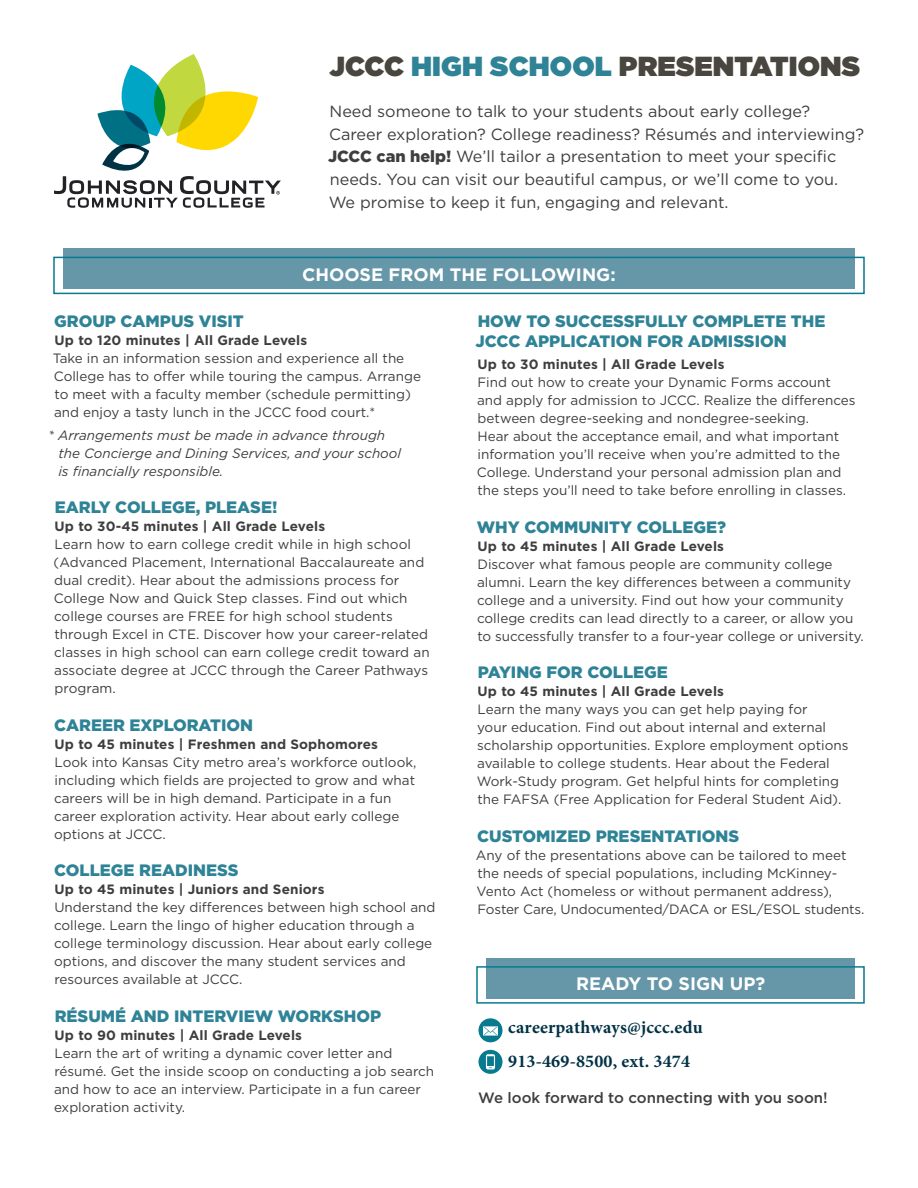
<style>
.page{position:relative;width:918px;height:1188px;background:#fff}
.page>*{position:absolute;margin:0;border:0;box-sizing:border-box;transform-origin:0 0}
.t1{font:900 27.45px "Gotham";letter-spacing:.005em;color:#49453f}
.t2{font:700 18px "Minion Pro";letter-spacing:.01em;color:#003245}
.t3{font:700 18px "Gotham";color:#fff}
.t4{font:900 16.5px/19.5px "Gotham";color:#2f8396}
.t5{font:16.2px/22.6px "Gotham";color:#3e3e3f}
.t6{font:500 15px "Gotham";color:#3e3e3f}
.t7{font:13.5px/18px "Gotham";color:#3e3e3f}
.t8{font:700 13.5px "Gotham";letter-spacing:.01em;color:#3e3e3f}
.t9{font:italic 13.5px/18px "Gotham";color:#3e3e3f}
.s1{color:#2f8396}
.s2{font-weight:900}
</style>
<div class="page">
<div style="left:63px;top:248px;width:792px;height:41px;background:#6697a8"></div>
<div style="left:53px;top:257px;width:812px;height:37px;border:2px solid #087a8f"></div>
<div style="left:486px;top:958px;width:369px;height:40px;background:#6697a8"></div>
<div style="left:476px;top:966px;width:389px;height:38px;border:2px solid #087a8f"></div>
<div style="left:478px;top:1018px;width:24px;height:24px;background:#087a8f;border-radius:50%"></div>
<svg style="left:483px;top:1026px;width:15px;height:10px"></svg>
<div style="left:478px;top:1050px;width:24px;height:24px;background:#087a8f;border-radius:50%"></div>
<svg style="left:486px;top:1054px;width:9px;height:15px"></svg>
<svg style="left:54px;top:54px;width:227px;height:154px"></svg>
<h1 class="t1" style="left:329px;top:47px;width:532px">JCCC <span class="s1">HIGH SCHOOL</span> PRESENTATIONS</h1>
<p class="t5" style="left:328px;top:100px;width:538px">Need someone to talk to your students about early college?<br>Career exploration? College readiness? Résumés and interviewing?<br><span class="s2">JCCC can help!</span> We’ll tailor a presentation to meet your specific needs. You can visit our beautiful campus, or we’ll come to you.<br>We promise to keep it fun, engaging and relevant.</p>
<h2 class="t3" style="left:302px;top:262px;width:315px">CHOOSE FROM THE FOLLOWING:</h2>
<p class="t4" style="left:54px;top:312px;width:191px">GROUP CAMPUS VISIT</p>
<p class="t8" style="left:55px;top:332px;width:254px">Up to 120 minutes | All Grade Levels</p>
<p class="t7" style="left:53px;top:349px;width:370px">Take in an information session and experience all the College has to offer while touring the campus. Arrange to meet with a faculty member (schedule permitting) and enjoy a tasty lunch in the JCCC food court.*</p>
<p class="t9" style="left:58px;top:426px;width:344px;text-indent:-10px">* Arrangements must be made in advance through the Concierge and Dining Services, and your school is financially responsible.</p>
<p class="t4" style="left:55px;top:498px;width:224px">EARLY COLLEGE, PLEASE!</p>
<p class="t8" style="left:55px;top:518px;width:272px">Up to 30-45 minutes | All Grade Levels</p>
<p class="t7" style="left:54px;top:535px;width:378px">Learn how to earn college credit while in high school (Advanced Placement, International Baccalaureate and dual credit). Hear about the admissions process for College Now and Quick Step classes. Find out which college courses are FREE for high school students through Excel in CTE. Discover how your career-related classes in high school can earn college credit toward an associate degree at JCCC through the Career Pathways program.</p>
<p class="t4" style="left:54px;top:715px;width:201px">CAREER EXPLORATION</p>
<p class="t8" style="left:55px;top:735px;width:325px">Up to 45 minutes | Freshmen and Sophomores</p>
<p class="t7" style="left:54px;top:753px;width:364px">Look into Kansas City metro area’s workforce outlook, including which fields are projected to grow and what careers will be in high demand. Participate in a fun career exploration activity. Hear about early college options at JCCC.</p>
<p class="t4" style="left:54px;top:861px;width:186px">COLLEGE READINESS</p>
<p class="t8" style="left:55px;top:881px;width:271px">Up to 45 minutes | Juniors and Seniors</p>
<p class="t7" style="left:54px;top:898px;width:383px">Understand the key differences between high school and college. Learn the lingo of higher education through a college terminology discussion. Hear about early college options, and discover the many student services and resources available at JCCC.</p>
<p class="t4" style="left:55px;top:1006px;width:328px">RÉSUMÉ AND INTERVIEW WORKSHOP</p>
<p class="t8" style="left:55px;top:1026px;width:249px">Up to 90 minutes | All Grade Levels</p>
<p class="t7" style="left:54px;top:1044px;width:382px">Learn the art of writing a dynamic cover letter and résumé. Get the inside scoop on conducting a job search and how to ace an interview. Participate in a fun career exploration activity.</p>
<p class="t4" style="left:476px;top:312px;width:351px">HOW TO SUCCESSFULLY COMPLETE THE<br>JCCC APPLICATION FOR ADMISSION</p>
<p class="t8" style="left:478px;top:356px;width:248px">Up to 30 minutes | All Grade Levels</p>
<p class="t7" style="left:477px;top:373px;width:380px">Find out how to create your Dynamic Forms account and apply for admission to JCCC. Realize the differences between degree-seeking and nondegree-seeking.<br>Hear about the acceptance email, and what important information you’ll receive when you’re admitted to the College. Understand your personal admission plan and the steps you’ll need to take before enrolling in classes.</p>
<p class="t4" style="left:477px;top:517px;width:251px">WHY COMMUNITY COLLEGE?</p>
<p class="t8" style="left:478px;top:537px;width:248px">Up to 45 minutes | All Grade Levels</p>
<p class="t7" style="left:477px;top:555px;width:388px">Discover what famous people are community college alumni. Learn the key differences between a community college and a university. Find out how your community college credits can lead directly to a career, or allow you to successfully transfer to a four-year college or university.</p>
<p class="t4" style="left:478px;top:663px;width:192px">PAYING FOR COLLEGE</p>
<p class="t8" style="left:478px;top:683px;width:248px">Up to 45 minutes | All Grade Levels</p>
<p class="t7" style="left:477px;top:700px;width:373px">Learn the many ways you can get help paying for<br>your education. Find out about internal and external scholarship opportunities. Explore employment options available to college students. Hear about the Federal Work-Study program. Get helpful hints for completing the FAFSA (Free Application for Federal Student Aid).</p>
<p class="t4" style="left:477px;top:826px;width:264px">CUSTOMIZED PRESENTATIONS</p>
<p class="t7" style="left:476px;top:846px;width:390px">Any of the presentations above can be tailored to meet the needs of special populations, including McKinney-Vento Act (homeless or without permanent address), Foster Care, Undocumented/DACA or ESL/ESOL students.</p>
<h2 class="t3" style="left:576px;top:972px;width:191px">READY TO SIGN UP?</h2>
<p class="t2" style="left:508px;top:1016px;width:196px">careerpathways@jccc.edu</p>
<p class="t2" style="left:508px;top:1050px;width:183px">913-469-8500, ext. 3474</p>
<p class="t6" style="left:478px;top:1088px;width:351px">We look forward to connecting with you soon!</p>
</div>
